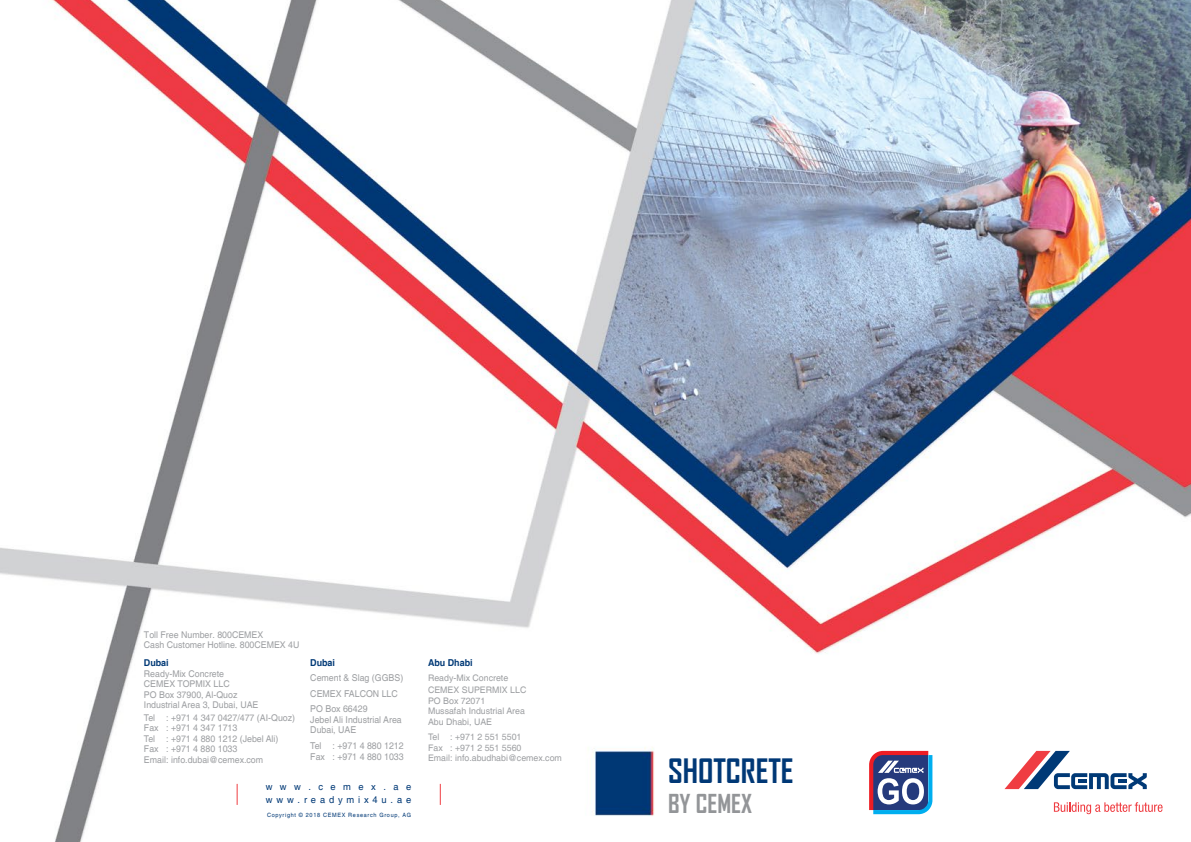
<style>
.page{position:relative;width:1191px;height:842px;background:#fff}
.page>*{position:absolute;margin:0;border:0;box-sizing:border-box;transform-origin:0 0}
.t1{font:700 32.2px "Agency FB";color:#003876}
.t2{font:700 25px "Agency FB";color:#939598}
.t3{font:9.5px "Helvetica";letter-spacing:.41em;color:#003976}
.t4{font:700 9.5px "Helvetica";color:#003976;scale:.94 1}
.t5{font:9.5px "Helvetica";letter-spacing:.8em;color:#003976}
.t6{font:9.4px/15.3px "Helvetica";color:#9d9fa2;scale:.94 1}
.t7{font:700 9.4px "Helvetica";color:#003976;scale:.95 1}
.t8{font:9.3px/10.6px "Helvetica";color:#9d9fa2;scale:.95 1}
.t9{font:9px/10.6px "Helvetica";color:#9d9fa2}
.t10{font:5.9px "Helvetica";letter-spacing:.125em;color:#003976;scale:.94 1}
</style>
<div class="page">
<img style="left:0;top:0;width:1191px;height:842px">
<svg style="left:1004px;top:751px;width:142px;height:38px"></svg>
<svg style="left:1054px;top:802px;width:108px;height:12px"></svg>
<svg style="left:869px;top:751px;width:63px;height:63px"></svg>
<svg style="left:237px;top:784px;width:1px;height:21px"></svg>
<svg style="left:440px;top:784px;width:1px;height:21px"></svg>
<p class="t8" style="left:144px;top:629px;width:165px">Toll Free Number. 800CEMEX<br>Cash Customer Hotline. 800CEMEX 4U</p>
<p class="t7" style="left:144px;top:657px;width:28px">Dubai</p>
<p class="t8" style="left:144px;top:668px;width:122px">Ready-Mix Concrete<br>CEMEX TOPMIX LLC<br>PO Box 37900, Al-Quoz<br>Industrial Area 3, Dubai, UAE</p>
<p class="t8" style="left:144px;top:712px;width:161px">Tel : +971 4 347 0427/477 (AI-Quoz)<br>Fax : +971 4 347 1713<br>Tel : +971 4 880 1212 (Jebel Ali)<br>Fax : +971 4 880 1033<br>Email : info.dubai@cemex.com</p>
<p class="t4" style="left:310px;top:657px;width:28px">Dubai</p>
<p class="t6" style="left:310px;top:671px;width:100px">Cement &amp; Slag (GGBS)<br>CEMEX FALCON LLC<br>PO Box 66429</p>
<p class="t6" style="left:310px;top:714px;width:99px;line-height:10.6px">Jebel Ali Industrial Area<br>Dubai, UAE</p>
<p class="t6" style="left:310px;top:741px;width:101px;line-height:10.6px">Tel : +971 4 880 1212<br>Fax : +971 4 880 1033</p>
<p class="t5" style="left:266px;top:781px;width:147px">www.cemex.ae</p>
<p class="t3" style="left:266px;top:794px;width:147px">www.readymix4u.ae</p>
<p class="t10" style="left:267px;top:811px;width:155px">Copyright © 2018 CEMEX Research Group, AG</p>
<p class="t4" style="left:428px;top:657px;width:49px">Abu Dhabi</p>
<p class="t9" style="left:428px;top:672px;width:100px;line-height:12.2px">Ready-Mix Concrete<br>CEMEX SUPERMIX LLC</p>
<p class="t9" style="left:428px;top:696px;width:98px">PO Box 72071<br>Mussafah Industrial Area<br>Abu Dhabi, UAE</p>
<p class="t9" style="left:428px;top:732px;width:135px">Tel : +971 2 551 5501<br>Fax : +971 2 551 5560<br>Email : info.abudhabi@cemex.com</p>
<h1 class="t1" style="left:668px;top:750px;width:127px">SHOTCRETE</h1>
<h2 class="t2" style="left:668px;top:788px;width:86px">BY CEMEX</h2>
</div>
